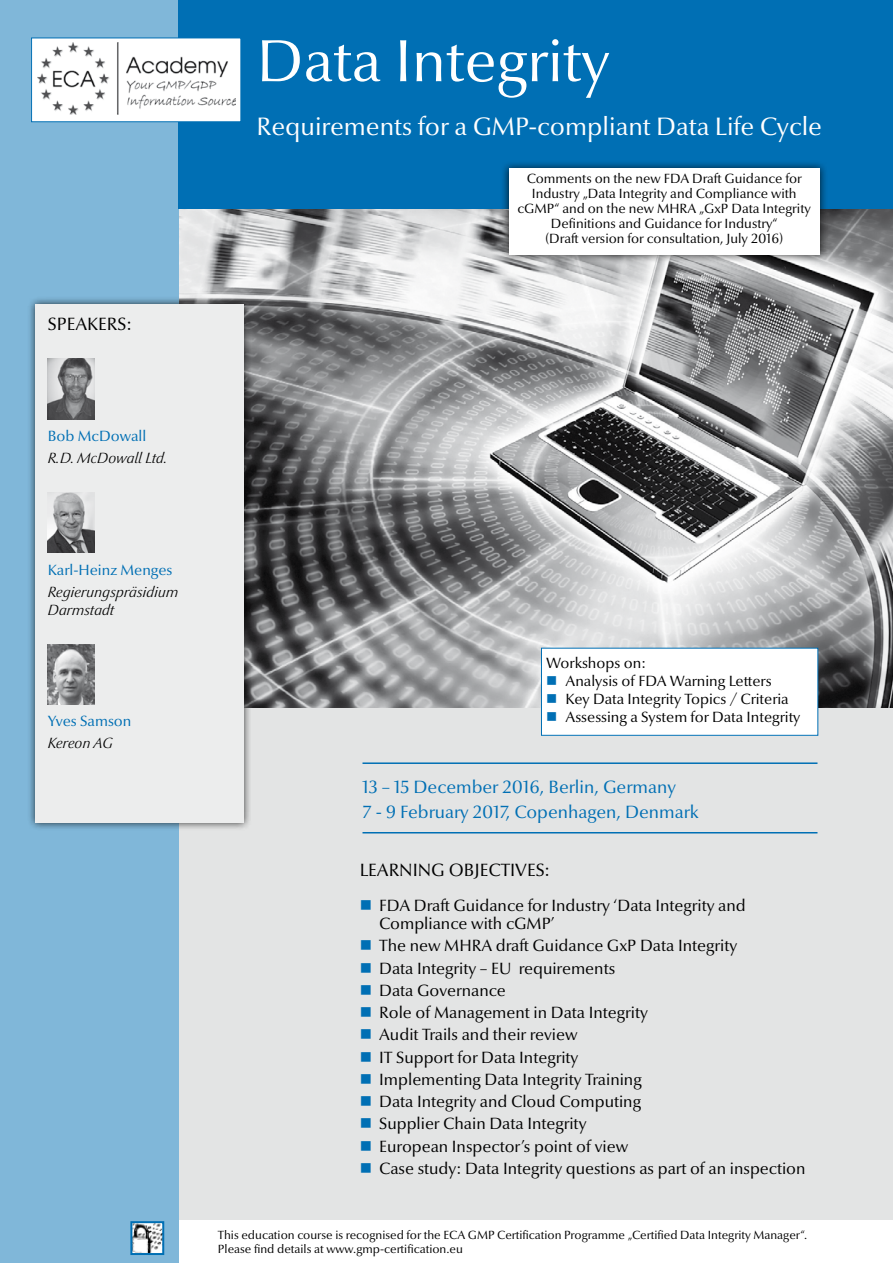
<style>
.page{position:relative;width:893px;height:1263px;background:#fff}
.page>*{position:absolute;margin:0;border:0;box-sizing:border-box;transform-origin:0 0}
.t1{font:60px "Optima Nova LT";color:#fff}
.t2{font:25.5px "Optima Nova LT";color:#fff}
.t3{font:18px/25.5px "Optima Nova LT";color:#006fb4}
.t4{font:18px "Optima Nova LT";color:#000}
.t5{font:16.5px/22.2px "Optima Nova LT";color:#000}
.t6{font:15px/18px "Optima Nova LT";color:#000}
.t7{font:italic 300 15px/18px "Optima Nova LT";color:#000}
.t8{font:15px "Optima Nova LT";color:#006fb4}
.t9{font:13.5px/15px "Optima Nova LT";color:#000;text-align:center}
.t10{font:12px/14.4px "Optima Nova LT";color:#000}
</style>
<div class="page">
<img style="left:179px;top:208px;width:714px;height:500px">
<div style="left:176px;top:708px;width:717px;height:512px;background:#e3e4e4"></div>
<div style="left:1px;top:0;width:178px;height:1263px;background:#80b7d9"></div>
<div style="left:178px;top:0;width:715px;height:208px;background:#006fb4"></div>
<div style="left:27px;top:296px;width:224px;height:534px;background:#000;opacity:.75"></div>
<div style="left:35px;top:304px;width:208px;height:518px;background:#eceded"></div>
<img style="left:48px;top:359px;width:46px;height:60px">
<img style="left:48px;top:492px;width:46px;height:60px">
<img style="left:48px;top:644px;width:46px;height:60px">
<div style="left:32px;top:38px;width:209px;height:84px;background:#fff"></div>
<img style="left:38px;top:43px;width:198px;height:72px">
<hr style="left:362px;top:762px;width:455px;height:2px;background:#006fb4">
<hr style="left:362px;top:832px;width:455px;height:1px;background:#006fb4">
<div style="left:541px;top:648px;width:277px;height:87px;background:#fff"></div>
<div style="left:541px;top:648px;width:277px;height:88px;border:1px solid #006fb4"></div>
<img style="left:133px;top:1224px;width:28px;height:28px">
<div style="left:130px;top:1221px;width:34px;height:34px;border:2px solid #006fb4"></div>
<div style="left:501px;top:160px;width:327px;height:104px;background:#000;opacity:.75"></div>
<div style="left:509px;top:169px;width:311px;height:86px;background:#fff"></div>
<p class="t4" style="left:48px;top:313px;width:85px">SPEAKERS:</p>
<p class="t8" style="left:48px;top:427px;width:100px">Bob McDowall</p>
<p class="t7" style="left:48px;top:450px;width:121px">R.D. McDowall Ltd.</p>
<p class="t8" style="left:48px;top:561px;width:126px">Karl-Heinz Menges</p>
<p class="t7" style="left:48px;top:583px;width:132px">Regierungspräsidium<br>Darmstadt</p>
<p class="t8" style="left:48px;top:712px;width:85px">Yves Samson</p>
<p class="t7" style="left:48px;top:735px;width:67px">Kereon AG</p>
<h1 class="t1" style="left:257px;top:26px;width:355px">Data Integrity</h1>
<h2 class="t2" style="left:257px;top:112px;width:567px">Requirements for a GMP-compliant Data Life Cycle</h2>
<p class="t9" style="left:518px;top:171px;width:295px">Comments on the new FDA Draft Guidance for Industry „Data Integrity and Compliance with cGMP“ and on the new MHRA „GxP Data Integrity Definitions and Guidance for Industry“<br>(Draft version for consultation, July 2016)</p>
<p class="t6" style="left:566px;top:654px;width:236px;text-indent:-20px">Workshops on:<br>Analysis of FDA Warning Letters<br>Key Data Integrity Topics / Criteria<br>Assessing a System for Data Integrity</p>
<p class="t3" style="left:362px;top:774px;width:338px">13 – 15 December 2016, Berlin, Germany<br>7 - 9 February 2017, Copenhagen, Denmark</p>
<p class="t4" style="left:360px;top:859px;width:192px">LEARNING OBJECTIVES:</p>
<p class="t5" style="left:379px;top:897px;width:368px;line-height:18px">FDA Draft Guidance for Industry ‘Data Integrity and<br>Compliance with cGMP’</p>
<p class="t5" style="left:379px;top:935px;width:428px">The new MHRA draft Guidance GxP Data Integrity<br>Data Integrity – EU requirements<br>Data Governance<br>Role of Management in Data Integrity<br>Audit Trails and their review<br>IT Support for Data Integrity<br>Implementing Data Integrity Training<br>Data Integrity and Cloud Computing<br>Supplier Chain Data Integrity<br>European Inspector’s point of view<br>Case study: Data Integrity questions as part of an inspection</p>
<p class="t10" style="left:218px;top:1228px;width:591px">This education course is recognised for the ECA GMP Certification Programme „Certified Data Integrity Manager“.<br>Please find details at www.gmp-certification.eu</p>
</div>
